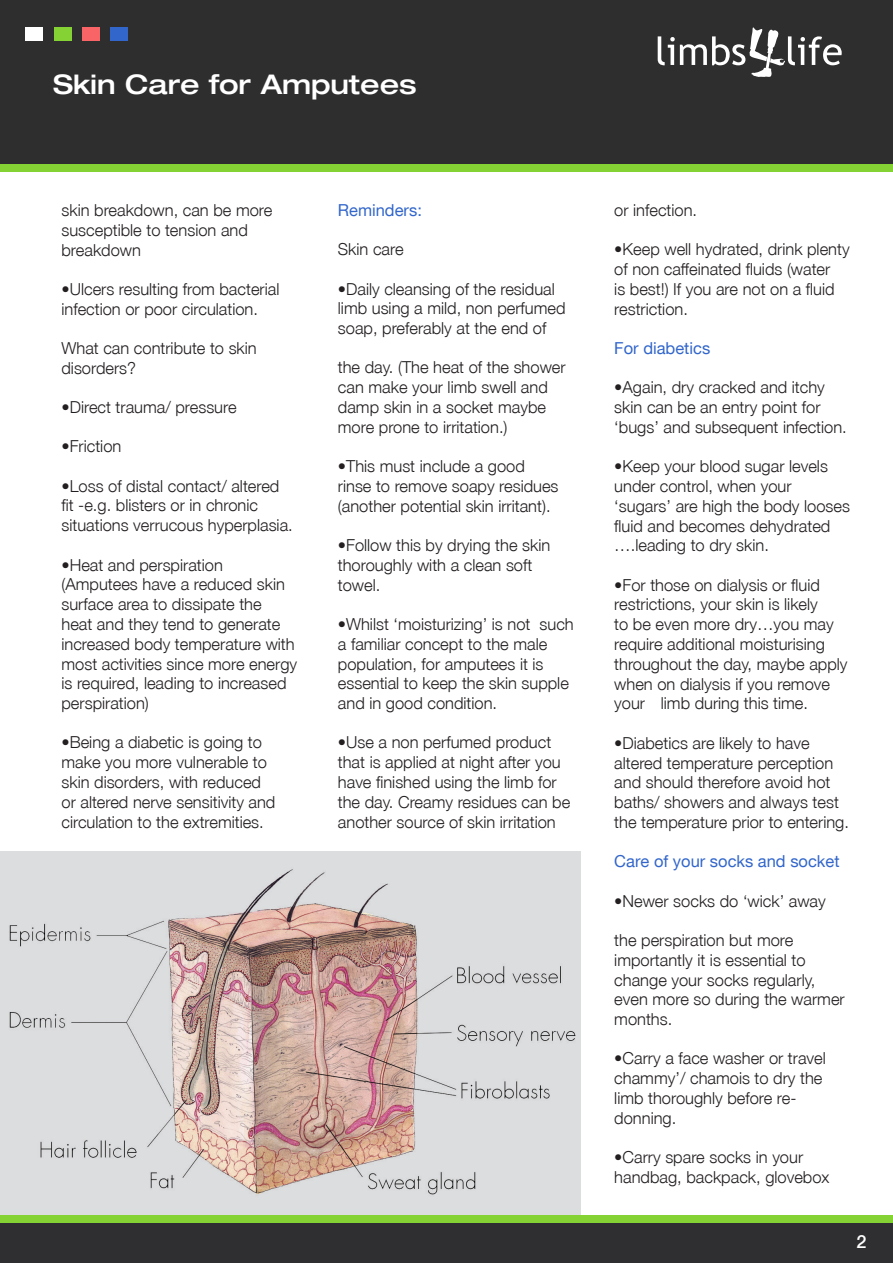
<style>
.page{position:relative;width:893px;height:1263px;background:#fff}
.page>*{position:absolute;margin:0;border:0;box-sizing:border-box;transform-origin:0 0}
.t1{font:500 expanded 27px "Helvetica Neue LT Pro";color:#fff}
.t2{font:500 18px "Helvetica Neue LT Pro";color:#fff}
.t3{font:300 16.5px/19.8px "Helvetica Neue LT Pro";color:#231f20}
.t4{font:16.5px "Helvetica Neue LT Pro";color:#3266cb}
</style>
<div class="page">
<div style="left:0;top:0;width:893px;height:164px;background:#2e2e2e"></div>
<div style="left:0;top:1222px;width:893px;height:41px;background:#2f2f31"></div>
<div style="left:0;top:1215px;width:893px;height:7px;background:#85d234"></div>
<div style="left:0;top:164px;width:893px;height:8px;background:#85d234"></div>
<div style="left:82px;top:27px;width:17px;height:13px;background:#f96466"></div>
<div style="left:111px;top:27px;width:17px;height:13px;background:#3266cb"></div>
<div style="left:54px;top:27px;width:17px;height:13px;background:#85d234"></div>
<div style="left:26px;top:27px;width:17px;height:13px;background:#fff"></div>
<svg style="left:658px;top:27px;width:184px;height:50px"></svg>
<img style="left:0;top:851px;width:581px;height:364px">
<p class="t1" style="left:53px;top:67px;width:365px">Skin Care for Amputees</p>
<p class="t3" style="left:62px;top:200px;width:212px">skin breakdown, can be more susceptible to tension and breakdown</p>
<p class="t3" style="left:62px;top:279px;width:219px">•Ulcers resulting from bacterial infection or poor circulation.</p>
<p class="t3" style="left:62px;top:338px;width:197px">What can contribute to skin disorders?</p>
<p class="t3" style="left:62px;top:397px;width:177px">•Direct trauma/ pressure</p>
<p class="t3" style="left:62px;top:436px;width:61px">•Friction</p>
<p class="t3" style="left:62px;top:475px;width:233px">•Loss of distal contact/ altered fit -e.g. blisters or in chronic situations verrucous hyperplasia.</p>
<p class="t3" style="left:62px;top:554px;width:237px">•Heat and perspiration (Amputees have a reduced skin surface area to dissipate the<br>heat and they tend to generate increased body temperature with most activities since more energy is required, leading to increased perspiration)</p>
<p class="t3" style="left:62px;top:732px;width:215px">•Being a diabetic is going to make you more vulnerable to skin disorders, with reduced or altered nerve sensitivity and circulation to the extremities.</p>
<p class="t4" style="left:338px;top:200px;width:86px">Reminders:</p>
<p class="t3" style="left:338px;top:239px;width:67px">Skin care</p>
<p class="t3" style="left:338px;top:278px;width:229px">•Daily cleansing of the residual limb using a mild, non perfumed soap, preferably at the end of</p>
<p class="t3" style="left:338px;top:357px;width:229px">the day. (The heat of the shower can make your limb swell and damp skin in a socket maybe more prone to irritation.)</p>
<p class="t3" style="left:338px;top:456px;width:222px">•This must include a good rinse to remove soapy residues (another potential skin irritant).</p>
<p class="t3" style="left:338px;top:535px;width:214px">•Follow this by drying the skin thoroughly with a clean soft towel.</p>
<p class="t3" style="left:338px;top:614px;width:237px">•Whilst ‘moisturizing’ is not such a familiar concept to the male population, for amputees it is essential to keep the skin supple and in good condition.</p>
<p class="t3" style="left:338px;top:732px;width:234px">•Use a non perfumed product that is applied at night after you have finished using the limb for the day. Creamy residues can be another source of skin irritation</p>
<p class="t3" style="left:614px;top:200px;width:84px">or infection.</p>
<p class="t3" style="left:614px;top:239px;width:237px">•Keep well hydrated, drink plenty of non caffeinated fluids (water<br>is best!) If you are not on a fluid restriction.</p>
<p class="t4" style="left:614px;top:338px;width:97px">For diabetics</p>
<p class="t3" style="left:614px;top:377px;width:234px">•Again, dry cracked and itchy skin can be an entry point for ‘bugs’ and subsequent infection.</p>
<p class="t3" style="left:614px;top:456px;width:237px">•Keep your blood sugar levels under control, when your ‘sugars’ are high the body looses fluid and becomes dehydrated ….leading to dry skin.</p>
<p class="t3" style="left:614px;top:574px;width:235px">•For those on dialysis or fluid restrictions, your skin is likely<br>to be even more dry…you may require additional moisturising throughout the day, maybe apply when on dialysis if you remove your limb during this time.</p>
<p class="t3" style="left:614px;top:733px;width:236px">•Diabetics are likely to have altered temperature perception and should therefore avoid hot baths/ showers and always test the temperature prior to entering.</p>
<p class="t4" style="left:614px;top:851px;width:227px">Care of your socks and socket</p>
<p class="t3" style="left:614px;top:890px;width:213px">•Newer socks do ‘wick’ away</p>
<p class="t3" style="left:614px;top:930px;width:232px">the perspiration but more importantly it is essential to change your socks regularly, even more so during the warmer months.</p>
<p class="t3" style="left:614px;top:1048px;width:213px">•Carry a face washer or travel chammy’/ chamois to dry the limb thoroughly before re&shy;donning.</p>
<p class="t3" style="left:614px;top:1147px;width:217px">•Carry spare socks in your handbag, backpack, glovebox</p>
<p class="t2" style="left:857px;top:1231px;width:12px">2</p>
</div>
